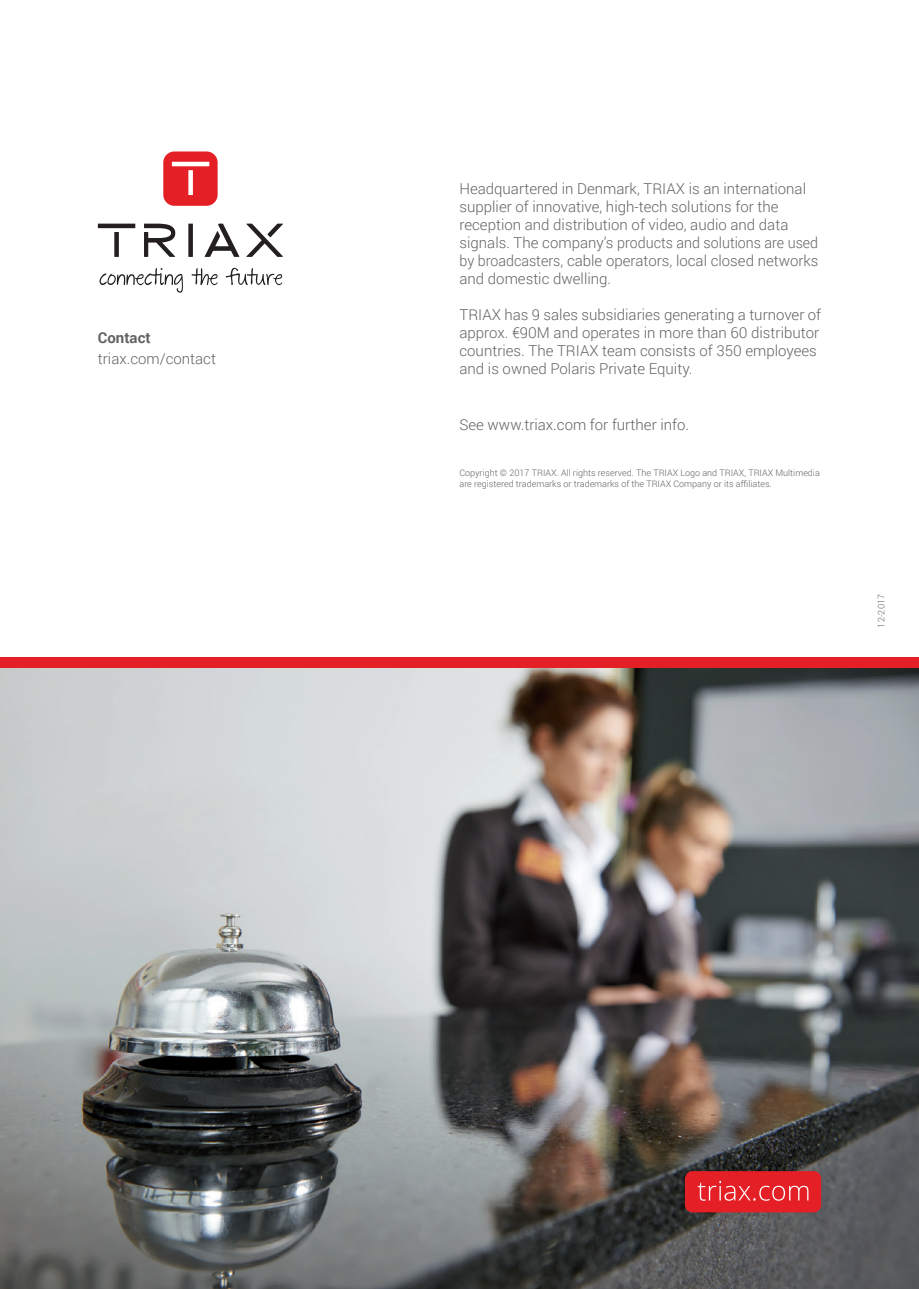
<style>
.page{position:relative;width:919px;height:1289px;background:#fff}
.page>*{position:absolute;margin:0;border:0;box-sizing:border-box;transform-origin:0 0}
.t1{font:300 15px/18px "Roboto";color:#636366}
.t2{font:700 15px "Roboto";color:#636366}
.t3{font:300 9px/10.8px "Roboto";color:#636366}
</style>
<div class="page">
<img style="left:0;top:668px;width:918px;height:620px">
<div style="left:0;top:657px;width:918px;height:11px;background:#e41f25"></div>
<div style="left:188px;top:224px;width:5px;height:33px;background:#231f20"></div>
<svg style="left:144px;top:224px;width:31px;height:33px"></svg>
<svg style="left:246px;top:224px;width:37px;height:33px"></svg>
<div style="left:114px;top:232px;width:5px;height:25px;background:#231f20"></div>
<hr style="left:98px;top:224px;width:37px;height:4px;background:#231f20">
<svg style="left:204px;top:224px;width:35px;height:33px"></svg>
<div style="left:163px;top:151px;width:54px;height:55px;background:#e41f25;border-radius:11px"></div>
<div style="left:188px;top:170px;width:5px;height:25px;background:#fff"></div>
<hr style="left:172px;top:162px;width:37px;height:4px;background:#fff">
<svg style="left:99px;top:268px;width:84px;height:25px"></svg>
<svg style="left:191px;top:268px;width:26px;height:17px"></svg>
<svg style="left:226px;top:268px;width:56px;height:17px"></svg>
<div style="left:685px;top:1171px;width:136px;height:41px;background:#e41f25;border-radius:8px"></div>
<svg style="left:697px;top:1180px;width:111px;height:20px"></svg>
<p class="t2" style="left:98px;top:327px;width:54px">Contact</p>
<p class="t1" style="left:98px;top:349px;width:120px">triax.com/contact</p>
<p class="t1" style="left:459px;top:179px;width:360px">Headquartered in Denmark, TRIAX is an international supplier of innovative, high-tech solutions for the reception and distribution of video, audio and data signals. The company’s products and solutions are used by broadcasters, cable operators, local closed networks and domestic dwelling.</p>
<p class="t1" style="left:459px;top:305px;width:363px">TRIAX has 9 sales subsidiaries generating a turnover of approx. €90M and operates in more than 60 distributor countries. The TRIAX team consists of 350 employees and is owned Polaris Private Equity.</p>
<p class="t1" style="left:459px;top:415px;width:231px">See www.triax.com for further info.</p>
<p class="t3" style="left:459px;top:467px;width:362px">Copyright © 2017 TRIAX. All rights reserved. The TRIAX Logo and TRIAX, TRIAX Multimedia are registered trademarks or trademarks of the TRIAX Company or its affiliates.</p>
<p class="t3" style="left:875px;top:627px;width:35px;rotate:-90deg">12-2017</p>
</div>
